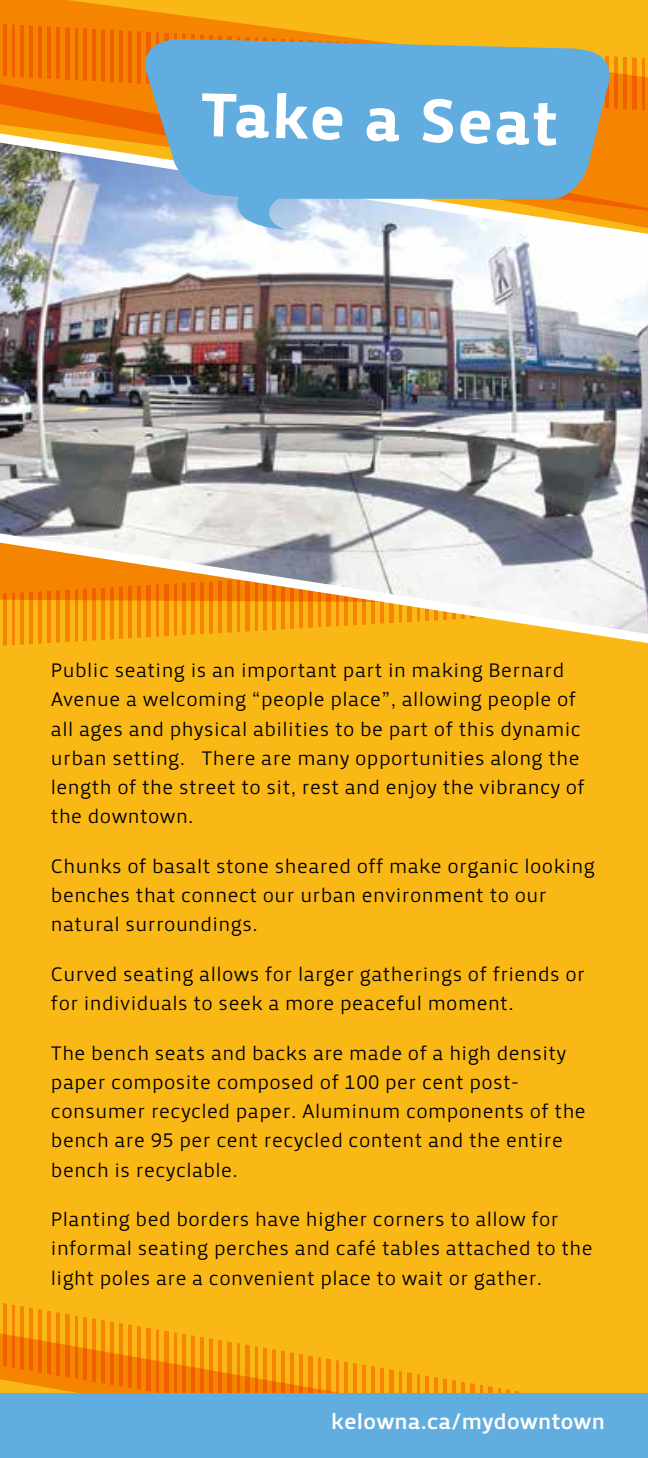
<style>
.page{position:relative;width:648px;height:1458px;background:#fab816}
.page>*{position:absolute;margin:0;border:0;box-sizing:border-box;transform-origin:0 0}
.t1{font:63.68px "Priva Four Pro";color:#fff}
.t2{font:22.5px "Priva Three Pro";letter-spacing:.02em;color:#fff}
.t3{font:20.25px/29.2px "Priva One Pro";letter-spacing:.02em;color:#000}
</style>
<div class="page">
<svg style="left:0;top:0;width:648px;height:123px"></svg>
<img style="left:0;top:123px;width:648px;height:523px">
<svg style="left:0;top:1303px;width:527px;height:90px"></svg>
<svg style="left:142px;top:39px;width:474px;height:191px;background:#81b0c9"></svg>
<div style="left:0;top:1393px;width:648px;height:65px;background:#62addf"></div>
<h1 class="t1" style="left:203px;top:73px;width:357px;rotate:2deg">Take a Seat</h1>
<p class="t3" style="left:51px;top:656px;width:535px">Public seating is an important part in making Bernard Avenue a welcoming “people place”, allowing people of all ages and physical abilities to be part of this dynamic urban setting. There are many opportunities along the length of the street to sit, rest and enjoy the vibrancy of the downtown.</p>
<p class="t3" style="left:51px;top:851px;width:546px">Chunks of basalt stone sheared off make organic looking benches that connect our urban environment to our natural surroundings.</p>
<p class="t3" style="left:51px;top:959px;width:536px">Curved seating allows for larger gatherings of friends or for individuals to seek a more peaceful moment.</p>
<p class="t3" style="left:51px;top:1038px;width:536px">The bench seats and backs are made of a high density paper composite composed of 100 per cent post&shy;consumer recycled paper. Aluminum components of the bench are 95 per cent recycled content and the entire bench is recyclable.</p>
<p class="t3" style="left:51px;top:1205px;width:543px">Planting bed borders have higher corners to allow for informal seating perches and café tables attached to the light poles are a convenient place to wait or gather.</p>
<p class="t2" style="left:331px;top:1408px;width:275px">kelowna.ca/mydowntown</p>
</div>
